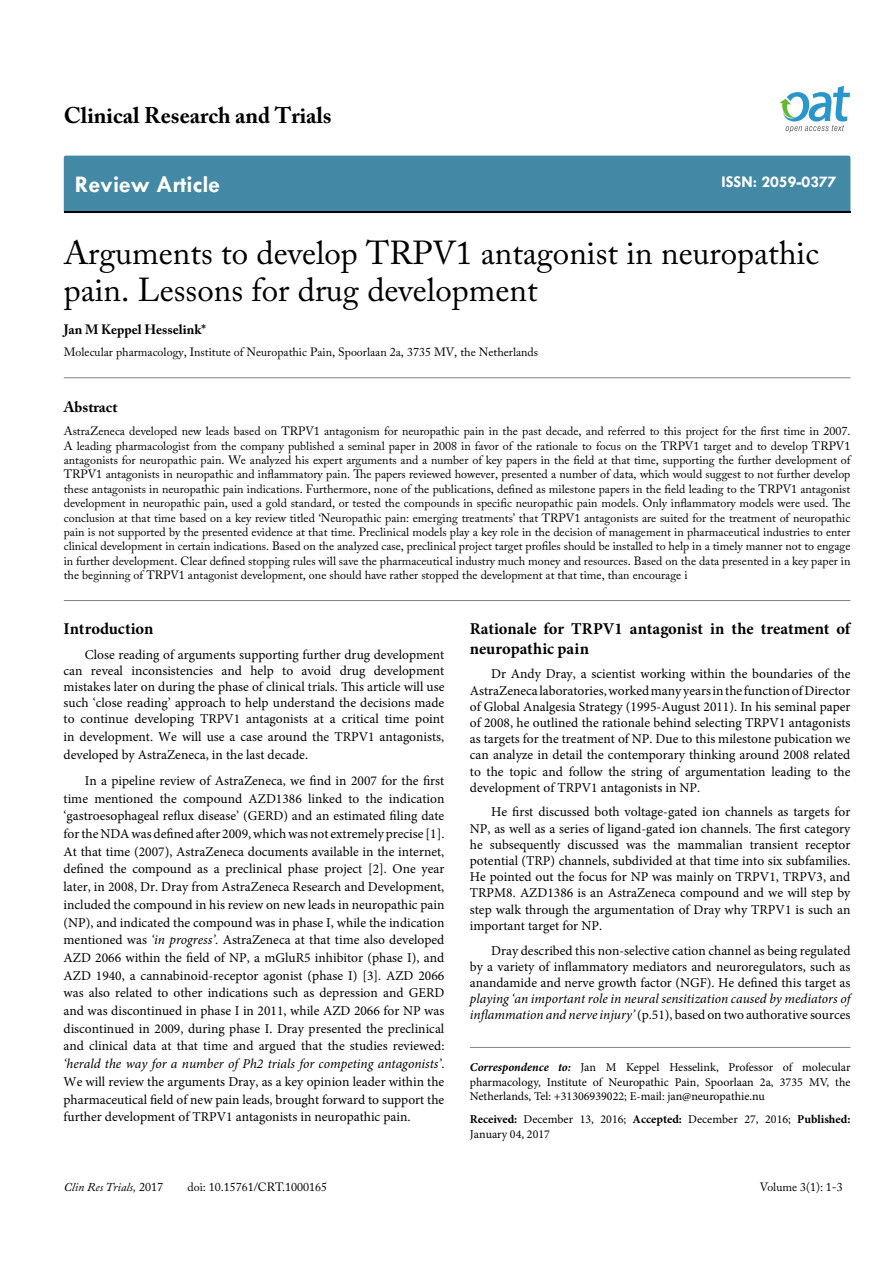
<style>
.page{position:relative;width:893px;height:1263px;background:#fff}
.page>*{position:absolute;margin:0;border:0;box-sizing:border-box;transform-origin:0 0}
.t1{font:33px/37.5px "Adobe Caslon Pro";color:#000}
.t2{font:700 24px "Tw Cen";color:#fff}
.t3{font:700 22.5px "Adobe Caslon Pro";color:#000}
.t4{font:700 16.5px/19.8px "Minion Pro";letter-spacing:-.005em;color:#000}
.t5{font:700 16.5px "Tw Cen";color:#fff}
.t6{font:700 15px "Adobe Caslon Pro";color:#000}
.t7{font:13.5px/16.2px "Minion Pro";color:#000;text-align:justify}
.t8{font:italic 13.5px/16.2px "Minion Pro";color:#000}
.t9{font:700 13.5px "Adobe Caslon Pro";color:#000}
.t10{font:12px/14.4px "Adobe Caslon Pro";color:#000;text-align:justify}
.t11{font:12px/14.4px "Minion Pro";color:#000;text-align:justify}
.t12{font:italic 12px "Adobe Caslon Pro";color:#000}
.s1{font-style:italic}
.s2{font-style:normal}
.s3{font-weight:700;font-style:italic}
.s4{font-weight:700}
</style>
<div class="page">
<div style="left:64px;top:156px;width:786px;height:56px;background:#4389a5"></div>
<svg style="left:779px;top:86px;width:71px;height:47px"></svg>
<hr style="left:64px;top:600px;width:786px;height:1px;background:#808285">
<hr style="left:64px;top:377px;width:786px;height:1px;background:#808285">
<hr style="left:470px;top:1047px;width:380px;height:1px;background:#808285">
<h3 class="t3" style="left:64px;top:102px;width:269px">Clinical Research and Trials</h3>
<h2 class="t2" style="left:75px;top:170px;width:147px">Review Article</h2>
<p class="t5" style="left:721px;top:172px;width:117px">ISSN: 2059-0377</p>
<h1 class="t1" style="left:64px;top:233px;width:757px">Arguments to develop TRPV1 antagonist in neuropathic pain. Lessons for drug development</h1>
<p class="t9" style="left:64px;top:322px;width:144px">Jan M Keppel Hesselink*</p>
<p class="t10" style="left:64px;top:345px;width:476px">Molecular pharmacology, Institute of Neuropathic Pain, Spoorlaan 2a, 3735 MV, the Netherlands</p>
<p class="t6" style="left:64px;top:398px;width:55px">Abstract</p>
<p class="t10" style="left:64px;top:424px;width:788px">AstraZeneca developed new leads based on TRPV1 antagonism for neuropathic pain in the past decade, and referred to this project for the first time in 2007.<br>A leading pharmacologist from the company published a seminal paper in 2008 in favor of the rationale to focus on the TRPV1 target and to develop TRPV1 antagonists for neuropathic pain. We analyzed his expert arguments and a number of key papers in the field at that time, supporting the further development of TRPV1 antagonists in neuropathic and inflammatory pain. The papers reviewed however, presented a number of data, which would suggest to not further develop these antagonists in neuropathic pain indications. Furthermore, none of the publications, defined as milestone papers in the field leading to the TRPV1 antagonist development in neuropathic pain, used a gold standard, or tested the compounds in specific neuropathic pain models. Only inflammatory models were used. The conclusion at that time based on a key review titled ‘Neuropathic pain: emerging treatments’ that TRPV1 antagonists are suited for the treatment of neuropathic pain is not supported by the presented evidence at that time. Preclinical models play a key role in the decision of management in pharmaceutical industries to enter clinical development in certain indications. Based on the analyzed case, preclinical project target profiles should be installed to help in a timely manner not to engage in further development. Clear defined stopping rules will save the pharmaceutical industry much money and resources. Based on the data presented in a key paper in the beginning of TRPV1 antagonist development, one should have rather stopped the development at that time, than encourage i</p>
<p class="t4" style="left:64px;top:618px;width:91px">Introduction</p>
<p class="t7" style="left:64px;top:646px;width:382px;text-indent:21px">Close reading of arguments supporting further drug development can reveal inconsistencies and help to avoid drug development mistakes later on during the phase of clinical trials. This article will use such ‘close reading’ approach to help understand the decisions made to continue developing TRPV1 antagonists at a critical time point</p>
<p class="t7" style="left:64px;top:728px;width:382px;line-height:17.7px">in development. We will use a case around the TRPV1 antagonists, developed by AstraZeneca, in the last decade.</p>
<p class="t7" style="left:64px;top:772px;width:382px;line-height:17.7px;text-indent:21px">In a pipeline review of AstraZeneca, we find in 2007 for the first time mentioned the compound AZD1386 linked to the indication ‘gastroesophageal reflux disease’ (GERD) and an estimated filing date for the NDA was defined after 2009, which was not extremely precise [1].<br>At that time (2007), AstraZeneca documents available in the internet, defined the compound as a preclinical phase project [2]. One year later, in 2008, Dr. Dray from AstraZeneca Research and Development, included the compound in his review on new leads in neuropathic pain (NP), and indicated the compound was in phase I, while the indication mentioned was <span class="s1">‘in progress’</span>. AstraZeneca at that time also developed AZD 2066 within the field of NP, a mGluR5 inhibitor (phase I), and AZD 1940, a cannabinoid-receptor agonist (phase I) [3]. AZD 2066 was also related to other indications such as depression and GERD and was discontinued in phase I in 2011, while AZD 2066 for NP was discontinued in 2009, during phase I. Dray presented the preclinical and clinical data at that time and argued that the studies reviewed: <span class="s1">‘herald the way for a number of Ph2 trials for competing antagonists’</span>.<br>We will review the arguments Dray, as a key opinion leader within the pharmaceutical field of new pain leads, brought forward to support the further development of TRPV1 antagonists in neuropathic pain.</p>
<p class="t12" style="left:64px;top:1180px;width:101px">Clin Res Trials, <span class="s2">2017</span></p>
<p class="t10" style="left:188px;top:1180px;width:141px">doi: 10.15761/CRT.1000165</p>
<p class="t4" style="left:470px;top:618px;width:382px">Rationale for TRPV1 antagonist in the treatment of neuropathic pain</p>
<p class="t7" style="left:470px;top:666px;width:382px;text-indent:21px">Dr Andy Dray, a scientist working within the boundaries of the AstraZeneca laboratories, worked many years in the function of Director of Global Analgesia Strategy (1995-August 2011). In his seminal paper of 2008, he outlined the rationale behind selecting TRPV1 antagonists as targets for the treatment of NP. Due to this milestone pubication we can analyze in detail the contemporary thinking around 2008 related to the topic and follow the string of argumentation leading to the development of TRPV1 antagonists in NP.</p>
<p class="t7" style="left:470px;top:804px;width:382px;text-indent:21px">He first discussed both voltage-gated ion channels as targets for NP, as well as a series of ligand-gated ion channels. The first category he subsequently discussed was the mammalian transient receptor potential (TRP) channels, subdivided at that time into six subfamilies.<br>He pointed out the focus for NP was mainly on TRPV1, TRPV3, and TRPM8. AZD1386 is an AstraZeneca compound and we will step by step walk through the argumentation of Dray why TRPV1 is such an important target for NP.</p>
<p class="t7" style="left:470px;top:942px;width:382px;text-indent:21px">Dray described this non-selective cation channel as being regulated by a variety of inflammatory mediators and neuroregulators, such as anandamide and nerve growth factor (NGF). He defined this target as</p>
<p class="t8" style="left:470px;top:991px;width:382px">playing ‘an important role in neural sensitization caused by mediators of inflammation and nerve injury’ <span class="s2">(p.51), based on two authorative sources</span></p>
<p class="t11" style="left:470px;top:1060px;width:382px"><span class="s3">Correspondence to:</span> Jan M Keppel Hesselink, Professor of molecular pharmacology, Institute of Neuropathic Pain, Spoorlaan 2a, 3735 MV, the Netherlands, Tel: +31306939022; E-mail: jan@neuropathie.nu</p>
<p class="t11" style="left:470px;top:1112px;width:382px"><span class="s4">Received:</span> December 13, 2016; <span class="s4">Accepted:</span> December 27, 2016; <span class="s4">Published:<br></span>January 04, 2017</p>
<p class="t10" style="left:760px;top:1180px;width:84px">Volume 3(1): 1-3</p>
</div>
